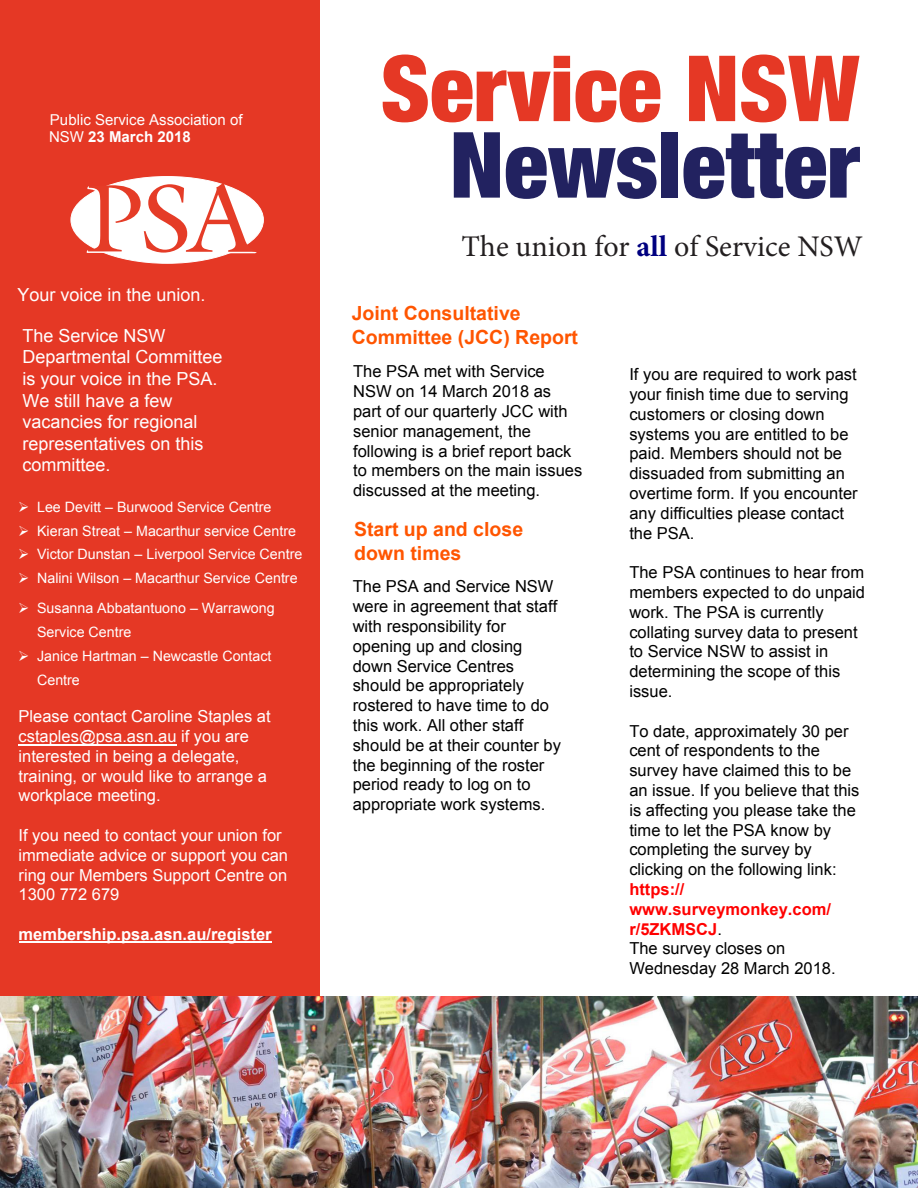
<style>
.page{position:relative;width:918px;height:1188px;background:#fff}
.page>*{position:absolute;margin:0;border:0;box-sizing:border-box;transform-origin:0 0}
.t1{font:900 condensed 91.5px "Helvetica Neue LT";color:#e53825}
.t2{font:900 condensed 91.5px "Helvetica Neue LT";color:#222260}
.t3{font:30px "Minion Pro";color:#231f20}
.t4{font:700 19.5px/23.4px "Arial";color:#f50}
.t5{font:18px/21.6px "Arial";color:#fff}
.t6{font:16.5px/19.8px "Arial";color:#000}
.t7{font:16.5px/19.8px "Arial";color:#fff}
.t8{font:700 16.5px "Arial";color:#fff}
.Paragraph_Style_4{font:15px/16.8px "Arial";color:#fff}
.Paragraph_Style_3{font:14.25px/23.7px "Arial";color:#fff}
.s1{font-weight:700}
.s2{font-weight:700;color:#000080}
.s3{font-weight:700;color:#f00}
</style>
<div class="page">
<div style="left:0;top:0;width:320px;height:1188px;background:#e53825"></div>
<img style="left:0;top:996px;width:918px;height:192px">
<div style="left:71px;top:177px;width:192px;height:86px;background:#fff;border-radius:50%"></div>
<svg style="left:87px;top:182px;width:170px;height:72px"></svg>
<hr style="left:19px;top:942px;width:252px;height:1px;background:#fff">
<hr style="left:19px;top:744px;width:158px;height:2px;background:#fff">
<p class="Paragraph_Style_4" style="left:49px;top:111px;width:195px">Public Service Association of<br>NSW <span class="s1">23 March 2018</span></p>
<p class="t5" style="left:17px;top:284px;width:190px">Your voice in the union.</p>
<p class="t5" style="left:23px;top:325px;width:202px">The Service NSW<br>Departmental Committee is your voice in the PSA.<br>We still have a few vacancies for regional representatives on this committee.</p>
<p class="Paragraph_Style_3" style="left:18px;top:495px;width:255px">➢ Lee Devitt – Burwood Service Centre</p>
<p class="Paragraph_Style_3" style="left:18px;top:519px;width:279px">➢ Kieran Streat – Macarthur service Centre</p>
<p class="Paragraph_Style_3" style="left:18px;top:543px;width:286px">➢ Victor Dunstan – Liverpool Service Centre</p>
<p class="Paragraph_Style_3" style="left:18px;top:566px;width:281px">➢ Nalini Wilson – Macarthur Service Centre</p>
<p class="Paragraph_Style_3" style="left:37px;top:597px;width:239px;text-indent:-19px">➢ Susanna Abbatantuono – Warrawong<br>Service Centre</p>
<p class="Paragraph_Style_3" style="left:37px;top:644px;width:236px;text-indent:-19px">➢ Janice Hartman – Newcastle Contact<br>Centre</p>
<p class="t7" style="left:19px;top:707px;width:254px">Please contact Caroline Staples at cstaples@psa.asn.au if you are interested in being a delegate, training, or would like to arrange a workplace meeting.</p>
<p class="t7" style="left:19px;top:825px;width:271px">If you need to contact your union for immediate advice or support you can ring our Members Support Centre on<br>1300 772 679</p>
<p class="t8" style="left:19px;top:923px;width:255px">membership.psa.asn.au/register</p>
<p class="t1" style="left:381px;top:32px;width:480px">Service NSW</p>
<p class="t2" style="left:450px;top:109px;width:411px">Newsletter</p>
<p class="t3" style="left:461px;top:226px;width:403px">The union for <span class="s2">all</span> of Service NSW</p>
<p class="t4" style="left:352px;top:302px;width:228px">Joint Consultative<br>Committee (JCC) Report</p>
<p class="t6" style="left:353px;top:362px;width:231px">The PSA met with Service<br>NSW on 14 March 2018 as part of our quarterly JCC with senior management, the following is a brief report back to members on the main issues discussed at the meeting.</p>
<p class="t4" style="left:354px;top:518px;width:171px">Start up and close down times</p>
<p class="t6" style="left:353px;top:577px;width:210px">The PSA and Service NSW were in agreement that staff with responsibility for opening up and closing down Service Centres should be appropriately rostered to have time to do this work. All other staff should be at their counter by the beginning of the roster period ready to log on to appropriate work systems.</p>
<p class="t6" style="left:629px;top:365px;width:230px">If you are required to work past your finish time due to serving customers or closing down systems you are entitled to be paid. Members should not be dissuaded from submitting an overtime form. If you encounter any difficulties please contact the PSA.</p>
<p class="t6" style="left:629px;top:563px;width:237px">The PSA continues to hear from members expected to do unpaid work. The PSA is currently collating survey data to present to Service NSW to assist in determining the scope of this issue.</p>
<p class="t6" style="left:629px;top:721px;width:232px">To date, approximately 30 per cent of respondents to the survey have claimed this to be an issue. If you believe that this is affecting you please take the time to let the PSA know by completing the survey by clicking on the following link:</p>
<p class="t6" style="left:629px;top:879px;width:208px"><span class="s3">https:// www.surveymonkey.com/ r/5ZKMSCJ</span>.<br>The survey closes on<br>Wednesday 28 March 2018.</p>
</div>
